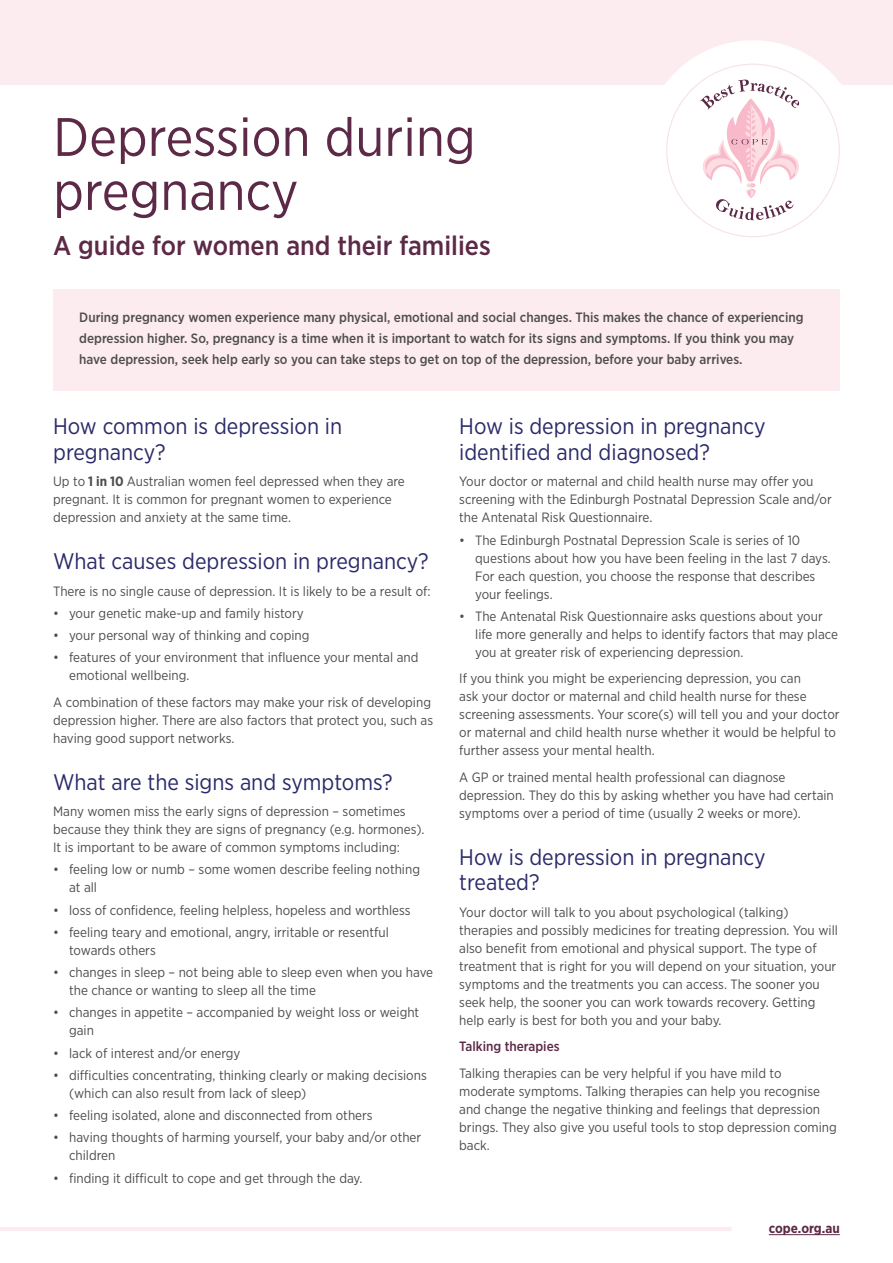
<style>
.page{position:relative;width:893px;height:1263px;background:#fff}
.page>*{position:absolute;margin:0;border:0;box-sizing:border-box;transform-origin:0 0}
.t1{font:54px/54px "Gotham Narrow";color:#5c2946}
.t2{font:500 27px "Gotham Narrow";color:#5c2946}
.t3{font:22.5px/25.5px "Gotham Narrow";color:#2a2a69}
.t4{font:13.5px/18px "Gotham Narrow";color:#4d4d4f}
.t5{font:500 13.5px/21px "Gotham Narrow";color:#4d4d4f}
.t6{font:500 13.5px "Gotham Narrow";color:#5c2946}
.t7{font:700 13.5px "Gotham Narrow";color:#5c2946}
.s1{font-weight:700}
</style>
<div class="page">
<hr style="left:769px;top:1234px;width:71px;height:1px;background:#5c2946">
<hr style="left:0;top:1227px;width:732px;height:4px;background:#fdecef">
<div style="left:0;top:0;width:893px;height:85px;background:#fdecef"></div>
<div style="left:643px;top:40px;width:220px;height:221px;background:#fff;border-radius:50%"></div>
<svg style="left:666px;top:64px;width:174px;height:173px"></svg>
<div style="left:53px;top:289px;width:787px;height:102px;background:#fdecef"></div>
<h1 class="t1" style="left:53px;top:109px;width:424px">Depression during pregnancy</h1>
<h2 class="t2" style="left:53px;top:228px;width:439px">A guide for women and their families</h2>
<p class="t5" style="left:79px;top:307px;width:726px">During pregnancy women experience many physical, emotional and social changes. This makes the chance of experiencing depression higher. So, pregnancy is a time when it is important to watch for its signs and symptoms. If you think you may have depression, seek help early so you can take steps to get on top of the depression, before your baby arrives.</p>
<h3 class="t3" style="left:53px;top:413px;width:291px">How common is depression in pregnancy?</h3>
<p class="t4" style="left:53px;top:472px;width:353px">Up to <span class="s1">1 in 10</span> Australian women feel depressed when they are pregnant. It is common for pregnant women to experience depression and anxiety at the same time.</p>
<h3 class="t3" style="left:53px;top:548px;width:377px">What causes depression in pregnancy?</h3>
<p class="t4" style="left:53px;top:581px;width:379px">There is no single cause of depression. It is likely to be a result of:</p>
<p class="t4" style="left:53px;top:604px;width:252px">• your genetic make-up and family history</p>
<p class="t4" style="left:53px;top:626px;width:258px">• your personal way of thinking and coping</p>
<p class="t4" style="left:69px;top:648px;width:351px;text-indent:-16px">• features of your environment that influence your mental and emotional wellbeing.</p>
<p class="t4" style="left:53px;top:693px;width:382px">A combination of these factors may make your risk of developing depression higher. There are also factors that protect you, such as having good support networks.</p>
<h3 class="t3" style="left:53px;top:768px;width:341px">What are the signs and symptoms?</h3>
<p class="t4" style="left:53px;top:802px;width:373px">Many women miss the early signs of depression – sometimes because they think they are signs of pregnancy (e.g. hormones).<br>It is important to be aware of common symptoms including:</p>
<p class="t4" style="left:69px;top:860px;width:352px;text-indent:-16px">• feeling low or numb – some women describe feeling nothing at all</p>
<p class="t4" style="left:53px;top:901px;width:359px">• loss of confidence, feeling helpless, hopeless and worthless</p>
<p class="t4" style="left:69px;top:923px;width:321px;text-indent:-16px">• feeling teary and emotional, angry, irritable or resentful towards others</p>
<p class="t4" style="left:69px;top:963px;width:366px;text-indent:-16px">• changes in sleep – not being able to sleep even when you have the chance or wanting to sleep all the time</p>
<p class="t4" style="left:69px;top:1003px;width:352px;text-indent:-16px">• changes in appetite – accompanied by weight loss or weight gain</p>
<p class="t4" style="left:53px;top:1043px;width:189px">• lack of interest and/or energy</p>
<p class="t4" style="left:69px;top:1066px;width:359px;text-indent:-16px">• difficulties concentrating, thinking clearly or making decisions (which can also result from lack of sleep)</p>
<p class="t4" style="left:53px;top:1106px;width:321px">• feeling isolated, alone and disconnected from others</p>
<p class="t4" style="left:69px;top:1128px;width:354px;text-indent:-16px">• having thoughts of harming yourself, your baby and/or other children</p>
<p class="t4" style="left:53px;top:1168px;width:311px">• finding it difficult to cope and get through the day.</p>
<h3 class="t3" style="left:459px;top:413px;width:308px">How is depression in pregnancy identified and diagnosed?</h3>
<p class="t4" style="left:459px;top:472px;width:374px">Your doctor or maternal and child health nurse may offer you screening with the Edinburgh Postnatal Depression Scale and/or the Antenatal Risk Questionnaire.</p>
<p class="t4" style="left:475px;top:530px;width:357px;text-indent:-16px">• The Edinburgh Postnatal Depression Scale is series of 10 questions about how you have been feeling in the last 7 days.<br>For each question, you choose the response that describes your feelings.</p>
<p class="t4" style="left:475px;top:607px;width:364px;text-indent:-16px">• The Antenatal Risk Questionnaire asks questions about your life more generally and helps to identify factors that may place you at greater risk of experiencing depression.</p>
<p class="t4" style="left:459px;top:669px;width:382px">If you think you might be experiencing depression, you can<br>ask your doctor or maternal and child health nurse for these screening assessments. Your score(s) will tell you and your doctor or maternal and child health nurse whether it would be helpful to further assess your mental health.</p>
<p class="t4" style="left:459px;top:768px;width:376px">A GP or trained mental health professional can diagnose depression. They do this by asking whether you have had certain symptoms over a period of time (usually 2 weeks or more).</p>
<h3 class="t3" style="left:459px;top:843px;width:308px">How is depression in pregnancy treated?</h3>
<p class="t4" style="left:459px;top:903px;width:380px">Your doctor will talk to you about psychological (talking) therapies and possibly medicines for treating depression. You will also benefit from emotional and physical support. The type of treatment that is right for you will depend on your situation, your symptoms and the treatments you can access. The sooner you seek help, the sooner you can work towards recovery. Getting help early is best for both you and your baby.</p>
<p class="t6" style="left:459px;top:1038px;width:102px">Talking therapies</p>
<p class="t4" style="left:459px;top:1063px;width:379px">Talking therapies can be very helpful if you have mild to moderate symptoms. Talking therapies can help you recognise and change the negative thinking and feelings that depression brings. They also give you useful tools to stop depression coming back.</p>
<p class="t7" style="left:769px;top:1220px;width:72px">cope.org.au</p>
</div>
